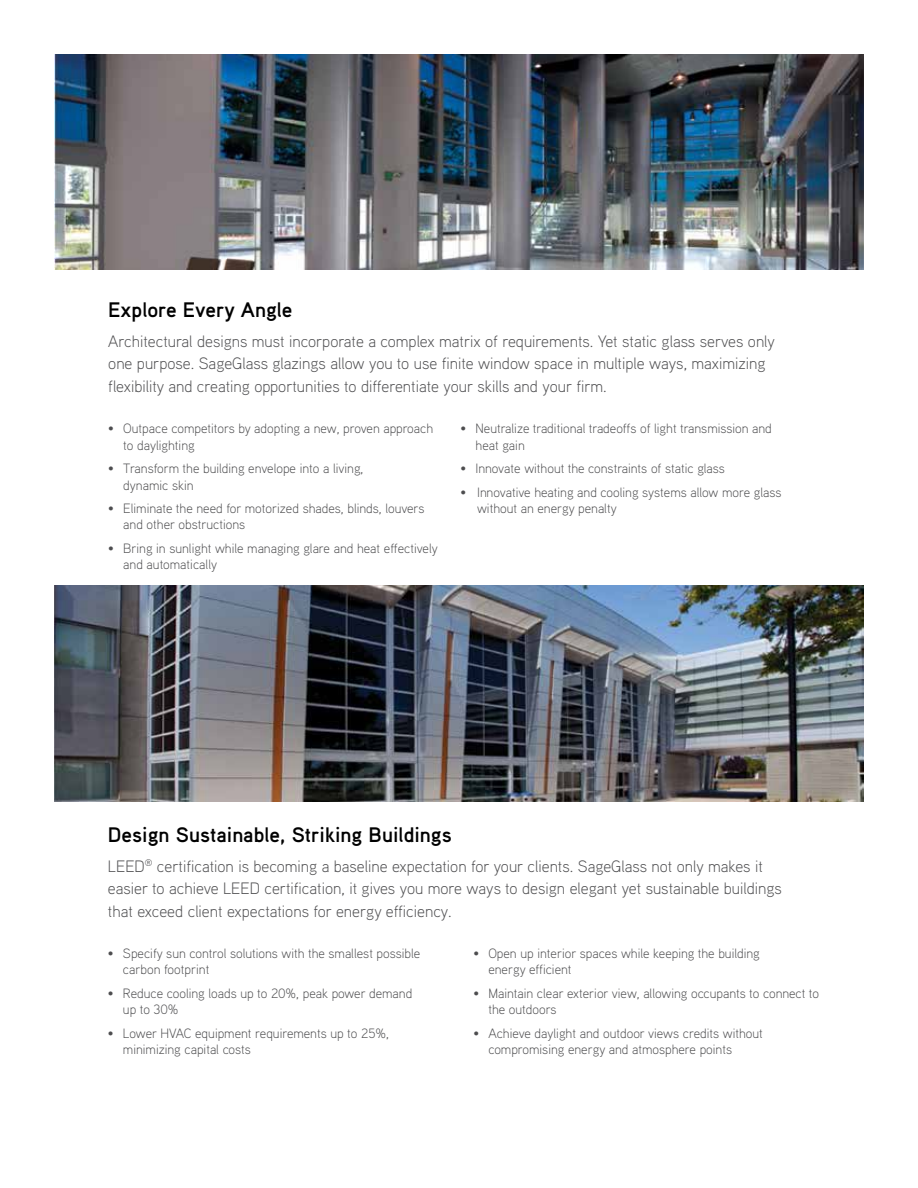
<style>
.page{position:relative;width:918px;height:1188px;background:#fff}
.page>*{position:absolute;margin:0;border:0;box-sizing:border-box;transform-origin:0 0}
.t1{font:700 21px "Aaux Pro";color:#000}
.t2{font:300 16.5px/22.5px "Aaux Pro";color:#4d4d4f}
.t3{font:300 13.5px/16.2px "Aaux Pro";color:#4d4d4f}
.s1{font-style:inherit}
</style>
<div class="page">
<img style="left:54px;top:54px;width:810px;height:216px">
<img style="left:54px;top:585px;width:810px;height:216px">
<h1 class="t1" style="left:108px;top:296px;width:186px">Explore Every Angle</h1>
<p class="t2" style="left:108px;top:329px;width:668px">Architectural designs must incorporate a complex matrix of requirements. Yet static glass serves only one purpose. SageGlass glazings allow you to use finite window space in multiple ways, maximizing flexibility and creating opportunities to differentiate your skills and your firm.</p>
<p class="t3" style="left:123px;top:420px;width:311px;text-indent:-15px">• Outpace competitors by adopting a new, proven approach to daylighting</p>
<p class="t3" style="left:123px;top:460px;width:242px;text-indent:-15px">• Transform the building envelope into a living, dynamic skin</p>
<p class="t3" style="left:123px;top:500px;width:303px;text-indent:-15px">• Eliminate the need for motorized shades, blinds, louvers and other obstructions</p>
<p class="t3" style="left:123px;top:540px;width:316px;text-indent:-15px">• Bring in sunlight while managing glare and heat effectively and automatically</p>
<p class="t3" style="left:476px;top:420px;width:298px;text-indent:-15px">• Neutralize traditional tradeoffs of light transmission and heat gain</p>
<p class="t3" style="left:461px;top:460px;width:266px">• Innovate without the constraints of static glass</p>
<p class="t3" style="left:477px;top:484px;width:306px;text-indent:-16px">• Innovative heating and cooling systems allow more glass without an energy penalty</p>
<h1 class="t1" style="left:108px;top:821px;width:345px">Design Sustainable, Striking Buildings</h1>
<p class="t2" style="left:108px;top:854px;width:675px">LEED<sup>®</sup> certification is becoming a baseline expectation for your clients. SageGlass not only makes it easier to achieve LEED certification, it gives you more ways to design elegant yet sustainable buildings that exceed client expectations for energy efficiency.</p>
<p class="t3" style="left:123px;top:945px;width:299px;text-indent:-15px">• Specify sun control solutions with the smallest possible carbon footprint</p>
<p class="t3" style="left:123px;top:985px;width:291px;text-indent:-15px">• Reduce cooling loads up to <span class="s1">20%</span>, peak power demand up to <span class="s1">30%</span></p>
<p class="t3" style="left:123px;top:1025px;width:268px;text-indent:-15px">• Lower HVAC equipment requirements up to 25%, minimizing capital costs</p>
<p class="t3" style="left:488px;top:945px;width:273px;text-indent:-15px">• Open up interior spaces while keeping the building energy efficient</p>
<p class="t3" style="left:488px;top:985px;width:332px;text-indent:-15px">• Maintain clear exterior view, allowing occupants to connect to the outdoors</p>
<p class="t3" style="left:488px;top:1025px;width:276px;text-indent:-15px">• Achieve daylight and outdoor views credits without compromising energy and atmosphere points</p>
</div>
